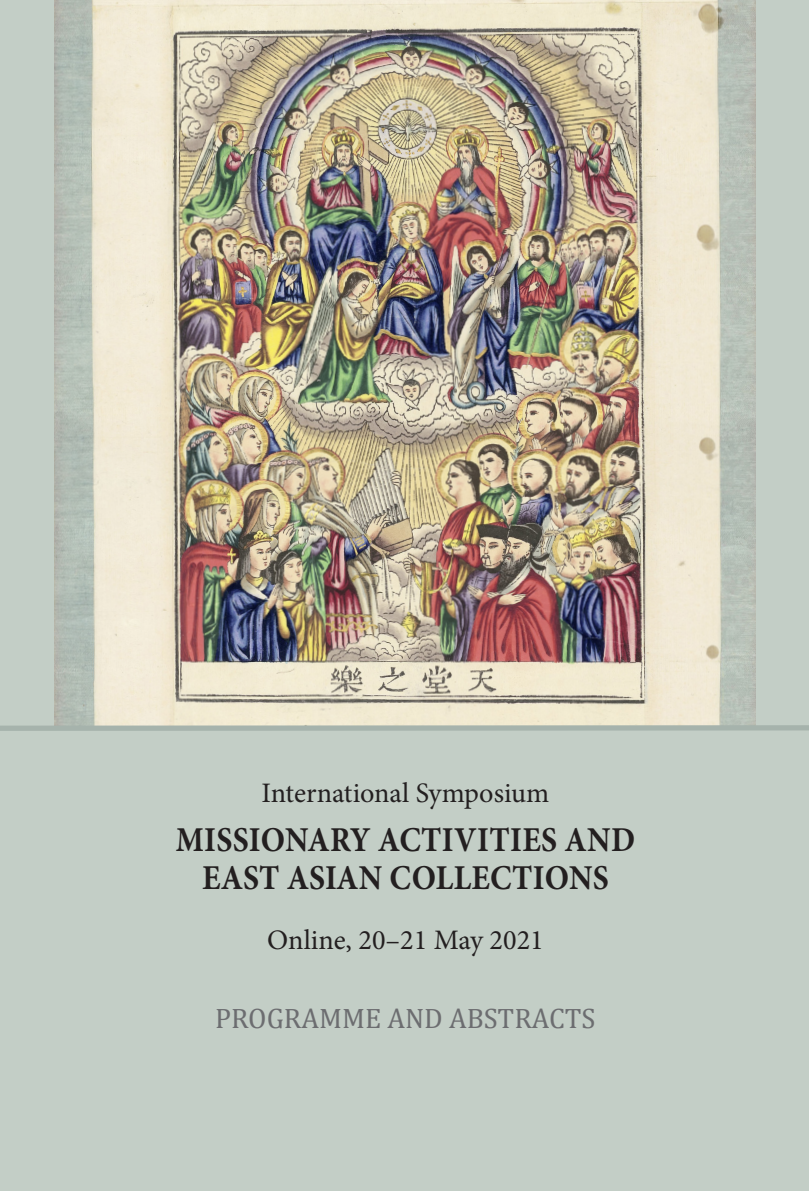
<style>
.page{position:relative;width:809px;height:1191px;background:#fff}
.page>*{position:absolute;margin:0;border:0;box-sizing:border-box;transform-origin:0 0}
.Glasnik_-_osnovni_te{font:700 34.82px "Minion Pro";letter-spacing:.01em;color:#231f20;scale:.91 1}
.Glasnik_-_osnovni_te-2{font:28.18px "Minion Pro";color:#231f20}
.Glasnik_-_osnovni_te-3{font:28.18px "Cambria";color:#6c6d70}
</style>
<div class="page">
<div style="left:0;top:0;width:809px;height:727px;background:#c3cec6"></div>
<div style="left:0;top:727px;width:809px;height:464px;background:#c3cec6"></div>
<img style="left:55px;top:0;width:700px;height:725px">
<div style="left:0;top:725px;width:809px;height:6px;background:#a6b3ac"></div>
<p class="Glasnik_-_osnovni_te-2" style="left:261px;top:774px;width:289px">International Symposium</p>
<p class="Glasnik_-_osnovni_te" style="left:176px;top:815px;width:506px">MISSIONARY ACTIVITIES AND</p>
<p class="Glasnik_-_osnovni_te" style="left:202px;top:853px;width:448px">EAST ASIAN COLLECTIONS</p>
<p class="Glasnik_-_osnovni_te-2" style="left:267px;top:921px;width:278px">Online, 20–21 May 2021</p>
<p class="Glasnik_-_osnovni_te-3" style="left:215px;top:1001px;width:382px">PROGRAMME AND ABSTRACTS</p>
</div>
